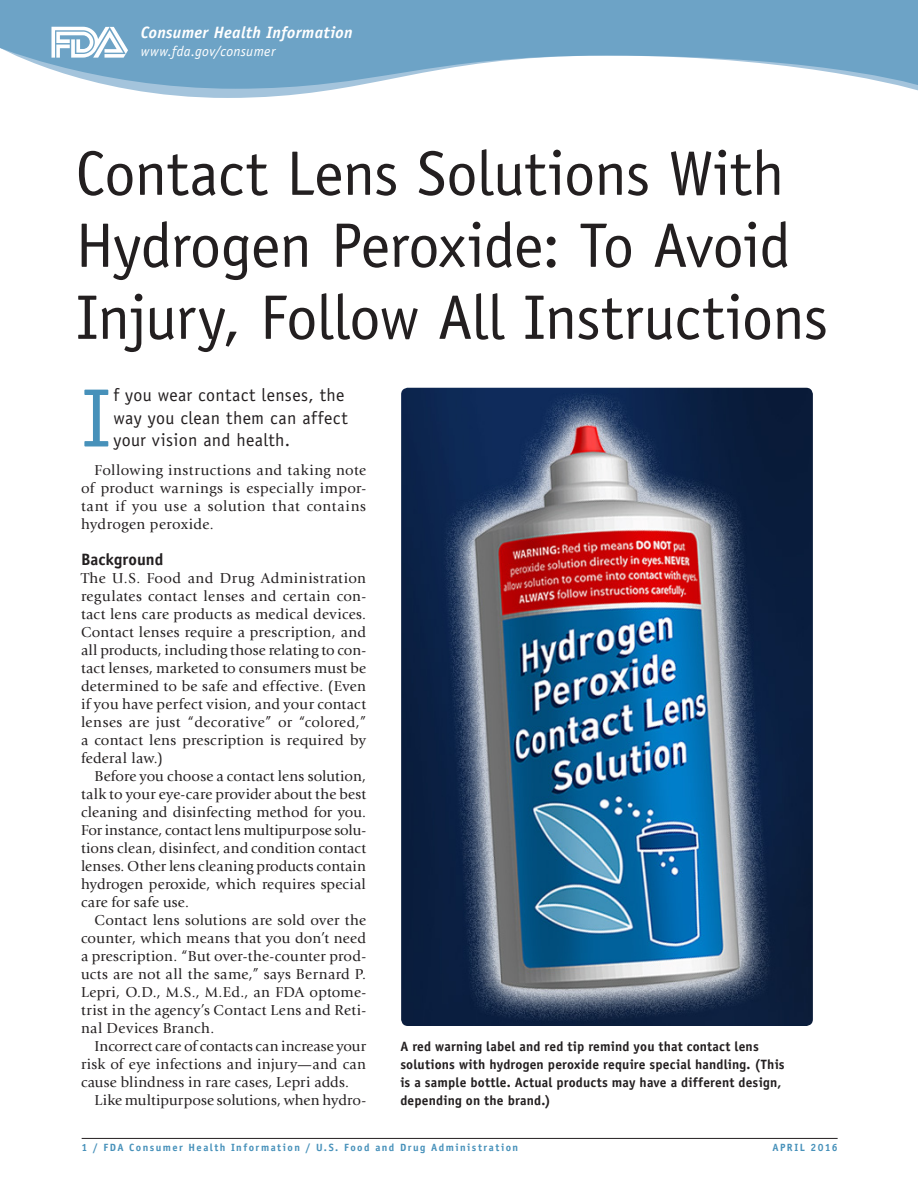
<style>
.page{position:relative;width:918px;height:1188px;background:#fff}
.page>*{position:absolute;margin:0;border:0;box-sizing:border-box;transform-origin:0 0}
.Intro-graph{font:83.1px "Officina Sans Std";color:#4791ba}
.Main_Titles{font:63px/72px "Officina Sans Std";letter-spacing:-.015em;color:#231f20}
.Intro-graph-2{font:18px/22.5px "Officina Sans Std";letter-spacing:.02em;color:#231f20}
.t1{font:italic 700 16.5px "Officina Sans Std";letter-spacing:.015em;color:#fff}
.Sub-Heads{font:700 16.5px "Officina Sans Std";letter-spacing:.005em;color:#231f20}
.Body_Text{font:15px/18px "Giovanni Std";letter-spacing:.02em;color:#231f20;text-align:justify}
.t2{font:italic 14.25px "Officina Sans Std";letter-spacing:.025em;color:#fff}
.Photo_Captions{font:700 13.5px/18px "Officina Sans Std";letter-spacing:.01em;color:#231f20}
.t3{font:700 10.5px "Officina Sans Std";letter-spacing:.14em;color:#4791ba}
</style>
<div class="page">
<svg style="left:128px;top:89px;width:790px;height:9px"></svg>
<svg style="left:0;top:0;width:918px;height:89px;fill:#6da3c6"></svg>
<hr style="left:82px;top:1138px;width:756px;height:1px;background:#231f20">
<svg style="left:51px;top:27px;width:76px;height:31px"></svg>
<img style="left:401px;top:388px;width:412px;height:638px">
<p class="t1" style="left:141px;top:22px;width:213px">Consumer Health Information</p>
<p class="t2" style="left:141px;top:43px;width:136px">www.fda.gov/consumer</p>
<p class="Main_Titles" style="left:76px;top:138px;width:754px">Contact Lens Solutions With<br>Hydrogen Peroxide: To Avoid<br>Injury, Follow All Instructions</p>
<p class="Intro-graph" style="left:81px;top:370px;width:32px">I</p>
<p class="Intro-graph-2" style="left:113px;top:384px;width:236px">f you wear contact lenses, the way you clean them can affect your vision and health.</p>
<p class="Body_Text" style="left:81px;top:461px;width:287px;text-indent:14px">Following instructions and taking note of product warnings is especially impor&shy;tant if you use a solution that contains hydrogen peroxide.</p>
<p class="Sub-Heads" style="left:81px;top:549px;width:84px">Background</p>
<p class="Body_Text" style="left:81px;top:569px;width:287px">The U.S. Food and Drug Administration regulates contact lenses and certain con&shy;tact lens care products as medical devices.<br>Contact lenses require a prescription, and all products, including those relating to con&shy;tact lenses, marketed to consumers must be determined to be safe and effective. (Even if you have perfect vision, and your contact lenses are just “decorative” or “colored,” a contact lens prescription is required by federal law.)</p>
<p class="Body_Text" style="left:81px;top:767px;width:287px;text-indent:14px">Before you choose a contact lens solution, talk to your eye-care provider about the best cleaning and disinfecting method for you.<br>For instance, contact lens multipurpose solu&shy;tions clean, disinfect, and condition contact lenses. Other lens cleaning products contain hydrogen peroxide, which requires special care for safe use.</p>
<p class="Body_Text" style="left:81px;top:911px;width:287px;text-indent:14px">Contact lens solutions are sold over the counter, which means that you don’t need a prescription. “But over-the-counter prod&shy;ucts are not all the same,” says Bernard P.<br>Lepri, O.D., M.S., M.Ed., an FDA optome&shy;trist in the agency’s Contact Lens and Reti&shy;nal Devices Branch.</p>
<p class="Body_Text" style="left:81px;top:1037px;width:287px;text-indent:14px">Incorrect care of contacts can increase your risk of eye infections and injury—and can cause blindness in rare cases, Lepri adds.</p>
<p class="Body_Text" style="left:94px;top:1091px;width:273px">Like multipurpose solutions, when hydro-</p>
<p class="Photo_Captions" style="left:400px;top:1037px;width:386px">A red warning label and red tip remind you that contact lens solutions with hydrogen peroxide require special handling. (This is a sample bottle. Actual products may have a different design, depending on the brand.)</p>
<p class="t3" style="left:82px;top:1141px;width:438px">1 / FDA Consumer Health Information / U.S. Food and Drug Administration</p>
<p class="t3" style="left:772px;top:1141px;width:67px">APRIL 2016</p>
</div>
